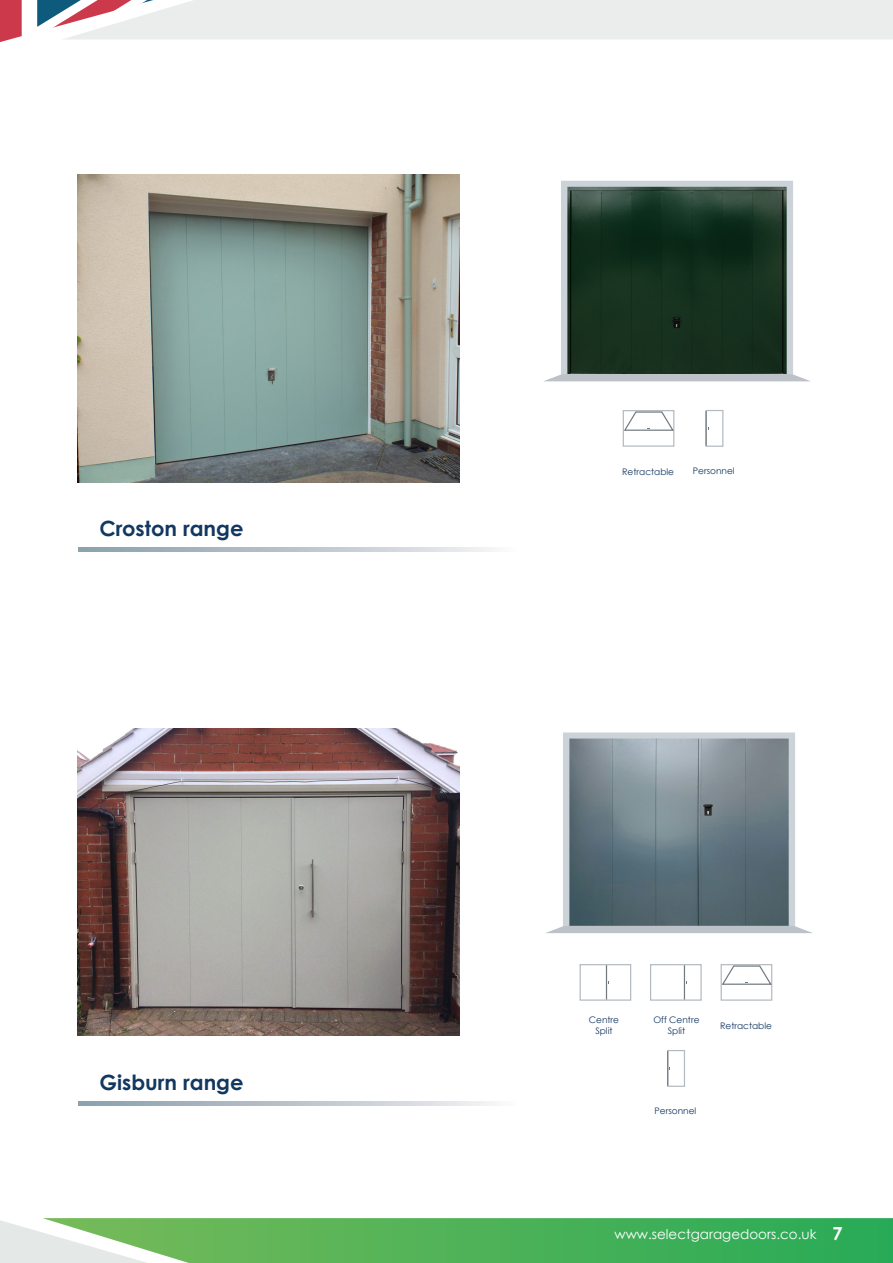
<style>
.page{position:relative;width:893px;height:1263px;background:#fff}
.page>*{position:absolute;margin:0;border:0;box-sizing:border-box;transform-origin:0 0}
.t1{font:700 21px "Century Gothic Pro";color:#123760}
.t2{font:13.5px "Century Gothic";color:#fff}
.t3{font:9px/10.8px "Century Gothic";color:#123760;text-align:center}
.s1{font-family:"Century Gothic Pro";font-weight:700;font-size:18px}
</style>
<div class="page">
<svg style="left:37px;top:0;width:856px;height:40px;background:#e7e8e9"></svg>
<svg style="left:0;top:0;width:22px;height:42px"></svg>
<svg style="left:0;top:1218px;width:893px;height:45px;background:#61ba6c"></svg>
<div style="left:667px;top:1050px;width:18px;height:37px;border:1px solid #b3bac1"></div>
<hr style="left:667px;top:1051px;width:1px;height:35px;background:#737a7e">
<svg style="left:78px;top:548px;width:418px;height:4px;background:#bac5cd"></svg>
<svg style="left:78px;top:1101px;width:418px;height:5px;background:#bac5cd"></svg>
<img style="left:77px;top:175px;width:382px;height:307px">
<img style="left:78px;top:729px;width:382px;height:307px">
<div style="left:705px;top:410px;width:18px;height:37px;border:1px solid #b3bac1"></div>
<hr style="left:705px;top:411px;width:2px;height:35px;background:#737a7e">
<div style="left:623px;top:410px;width:51px;height:37px;border:1px solid #b3bac1"></div>
<svg style="left:623px;top:411px;width:51px;height:21px"></svg>
<div style="left:579px;top:964px;width:52px;height:37px;border:1px solid #b3bac1"></div>
<hr style="left:606px;top:965px;width:1px;height:34px;background:#737a7e">
<div style="left:650px;top:964px;width:52px;height:37px;border:1px solid #b3bac1"></div>
<hr style="left:684px;top:965px;width:1px;height:34px;background:#737a7e">
<div style="left:721px;top:964px;width:51px;height:37px;border:1px solid #b3bac1"></div>
<svg style="left:721px;top:965px;width:51px;height:21px"></svg>
<svg style="left:546px;top:732px;width:266px;height:201px;background:#87959c"></svg>
<svg style="left:544px;top:181px;width:266px;height:200px;background:#475c4f"></svg>
<p class="t1" style="left:99px;top:515px;width:146px">Croston range</p>
<p class="t1" style="left:99px;top:1069px;width:146px">Gisburn range</p>
<p class="t3" style="left:622px;top:466px;width:54px">Retractable</p>
<p class="t3" style="left:693px;top:465px;width:43px">Personnel</p>
<p class="t3" style="left:589px;top:1014px;width:32px">Centre<br>Split</p>
<p class="t3" style="left:653px;top:1014px;width:48px">Off Centre<br>Split</p>
<p class="t3" style="left:720px;top:1020px;width:54px">Retractable</p>
<p class="t3" style="left:654px;top:1105px;width:43px">Personnel</p>
<h2 class="t2" style="left:614px;top:1224px;width:229px">www.selectgaragedoors.co.uk <span class="s1">7</span></h2>
</div>
